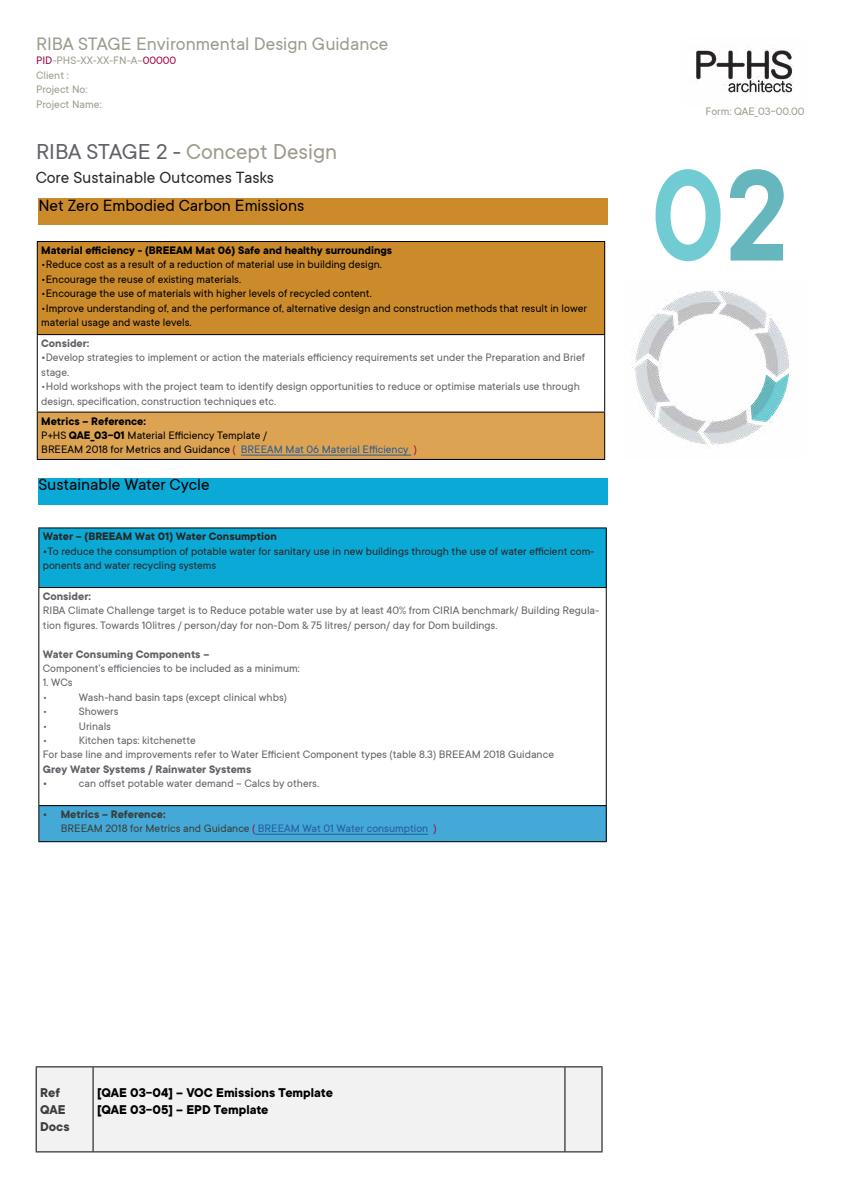
<style>
.page{position:relative;width:842px;height:1191px;background:#fff}
.page>*{position:absolute;margin:0;border:0;box-sizing:border-box;transform-origin:0 0}
.t1{font:600 143.8px "TT Commons";color:#71cbd3;scale:.87 1}
.t2{font:24px "TT Commons";color:#9d9b8d}
.t3{font:20px "TT Commons";color:#9d9b8d}
.t4{font:18px "TT Commons";color:#000}
.t5{font:18px "TT Commons";color:#282827}
.t6{font:700 14px/16.8px "TT Commons";color:#000}
.t7{font:700 14px/16.8px "TT Commons";color:#3c3c3b}
.t8{font:12px/14.4px "TT Commons";color:#616267}
.t9{font:12px/14.4px "TT Commons";color:#000}
.t10{font:12px/14.4px "TT Commons";color:#282827}
.t11{font:12px/14.4px "TT Commons";color:#3c3c3b}
.t12{font:700 12px/14.4px "TT Commons";color:#616267}
.t13{font:12px/14.4px "TT Commons";color:#9d9b8d}
.t14{font:700 12px "TT Commons";color:#000}
.t15{font:700 12px "TT Commons";color:#282827}
.s1{color:#9f0243}
.s2{color:#616267}
.s3{font-weight:700}
.s4{color:#275b9b}
.s5{color:#66b6bd}
</style>
<div class="page">
<img style="left:692px;top:44px;width:102px;height:50px">
<img style="left:631px;top:290px;width:160px;height:159px">
<div style="left:38px;top:478px;width:570px;height:27px;background:#0ba9d6"></div>
<div style="left:39px;top:528px;width:567px;height:59px;background:#0ba9d6"></div>
<div style="left:39px;top:805px;width:567px;height:36px;background:#44a9d6"></div>
<hr style="left:38px;top:527px;width:569px;height:1px;background:#000">
<hr style="left:38px;top:528px;width:1px;height:59px;background:#000">
<hr style="left:606px;top:528px;width:1px;height:59px;background:#000">
<hr style="left:38px;top:587px;width:569px;height:1px;background:#000">
<hr style="left:38px;top:588px;width:1px;height:217px;background:#000">
<hr style="left:606px;top:588px;width:1px;height:217px;background:#000">
<hr style="left:38px;top:805px;width:569px;height:1px;background:#000">
<hr style="left:38px;top:806px;width:1px;height:35px;background:#000">
<hr style="left:606px;top:806px;width:1px;height:35px;background:#000">
<hr style="left:38px;top:841px;width:569px;height:1px;background:#000">
<hr style="left:255px;top:834px;width:173px;height:1px;background:#275b9b">
<div style="left:37px;top:1067px;width:564px;height:84px;background:#f2f2f2"></div>
<hr style="left:36px;top:1066px;width:57px;height:1px;background:#000">
<hr style="left:36px;top:1067px;width:1px;height:84px;background:#000">
<hr style="left:93px;top:1066px;width:472px;height:1px;background:#000">
<hr style="left:93px;top:1067px;width:1px;height:84px;background:#000">
<hr style="left:565px;top:1066px;width:37px;height:1px;background:#000">
<hr style="left:564px;top:1067px;width:1px;height:84px;background:#000">
<hr style="left:601px;top:1067px;width:1px;height:84px;background:#000">
<hr style="left:36px;top:1151px;width:57px;height:1px;background:#000">
<hr style="left:93px;top:1151px;width:472px;height:1px;background:#000">
<hr style="left:565px;top:1151px;width:37px;height:1px;background:#000">
<div style="left:38px;top:198px;width:570px;height:27px;background:#cb8b2a"></div>
<div style="left:37px;top:241px;width:568px;height:93px;background:#cb8b2a"></div>
<div style="left:37px;top:412px;width:568px;height:47px;background:#dca452"></div>
<hr style="left:37px;top:241px;width:568px;height:1px;background:#000">
<hr style="left:37px;top:242px;width:1px;height:92px;background:#000">
<hr style="left:604px;top:242px;width:1px;height:92px;background:#000">
<hr style="left:37px;top:334px;width:568px;height:1px;background:#000">
<hr style="left:37px;top:335px;width:1px;height:76px;background:#000">
<hr style="left:604px;top:335px;width:1px;height:76px;background:#000">
<hr style="left:37px;top:411px;width:568px;height:1px;background:#000">
<hr style="left:37px;top:412px;width:1px;height:47px;background:#000">
<hr style="left:604px;top:412px;width:1px;height:47px;background:#000">
<hr style="left:37px;top:459px;width:568px;height:1px;background:#000">
<hr style="left:241px;top:455px;width:170px;height:1px;background:#275b9b">
<h3 class="t3" style="left:36px;top:33px;width:354px">RIBA STAGE Environmental Design Guidance</h3>
<p class="t13" style="left:36px;top:54px;width:142px"><span class="s1">PID</span>-PHS-XX-XX-FN-A-<span class="s1">00000<br></span>Client :<br>Project No:<br>Project Name:</p>
<h2 class="t2" style="left:36px;top:138px;width:303px"><span class="s2">RIBA STAGE 2 -</span> Concept Design</h2>
<h3 class="t5" style="left:36px;top:167px;width:240px">Core Sustainable Outcomes Tasks</h3>
<h3 class="t4" style="left:38px;top:196px;width:267px">Net Zero Embodied Carbon Emissions</h3>
<p class="t14" style="left:41px;top:243px;width:352px">Material efficiency - (BREEAM Mat 06) Safe and healthy surroundings</p>
<p class="t9" style="left:41px;top:257px;width:342px">•Reduce cost as a result of a reduction of material use in building design.</p>
<p class="t9" style="left:41px;top:272px;width:201px">•Encourage the reuse of existing materials.</p>
<p class="t9" style="left:41px;top:286px;width:332px">•Encourage the use of materials with higher levels of recycled content.</p>
<p class="t9" style="left:41px;top:301px;width:547px">•Improve understanding of, and the performance of, alternative design and construction methods that result in lower material usage and waste levels.</p>
<p class="t12" style="left:41px;top:336px;width:50px">Consider:</p>
<p class="t8" style="left:41px;top:351px;width:545px"><span class="s3">•</span>Develop strategies to implement or action the materials efficiency requirements set under the Preparation and Brief stage.</p>
<p class="t8" style="left:41px;top:379px;width:540px">•Hold workshops with the project team to identify design opportunities to reduce or optimise materials use through design, specification, construction techniques etc.</p>
<p class="t9" style="left:41px;top:414px;width:377px"><span class="s3">Metrics – Reference:<br></span>P+HS <span class="s3">QAE_03-01</span> Material Efficiency Template /<br>BREEAM 2018 for Metrics and Guidance <span class="s1">(</span> <span class="s4">BREEAM Mat 06 Material Efficiency</span> <span class="s1">)</span></p>
<h3 class="t4" style="left:38px;top:475px;width:173px">Sustainable Water Cycle</h3>
<p class="t15" style="left:43px;top:530px;width:236px">Water – (BREEAM Wat 01) Water Consumption</p>
<p class="t10" style="left:43px;top:544px;width:553px"><span class="s3">•</span>To reduce the consumption of potable water for sanitary use in new buildings through the use of water efficient com&shy;ponents and water recycling systems</p>
<p class="t12" style="left:43px;top:589px;width:50px">Consider:</p>
<p class="t8" style="left:43px;top:603px;width:558px">RIBA Climate Challenge target is to Reduce potable water use by at least 40% from CIRIA benchmark/ Building Regula&shy;tion figures. Towards 10litres / person/day for non-Dom &amp; 75 litres/ person/ day for Dom buildings.</p>
<p class="t12" style="left:43px;top:647px;width:168px">Water Consuming Components –</p>
<p class="t8" style="left:43px;top:661px;width:258px">Component’s efficiencies to be included as a minimum:</p>
<p class="t8" style="left:43px;top:675px;width:31px">1. WCs •</p>
<p class="t8" style="left:79px;top:690px;width:210px">Wash-hand basin taps (except clinical whbs)</p>
<p class="t8" style="left:43px;top:704px;width:6px">•</p>
<p class="t8" style="left:79px;top:704px;width:41px">Showers</p>
<p class="t8" style="left:43px;top:719px;width:6px">•</p>
<p class="t8" style="left:79px;top:719px;width:34px">Urinals</p>
<p class="t8" style="left:43px;top:733px;width:6px">•</p>
<p class="t8" style="left:43px;top:733px;width:513px;text-indent:36px">Kitchen taps: kitchenette<br>For base line and improvements refer to Water Efficient Component types (table 8.3) BREEAM 2018 Guidance</p>
<p class="t12" style="left:43px;top:762px;width:210px">Grey Water Systems / Rainwater Systems •</p>
<p class="t8" style="left:79px;top:776px;width:242px">can offset potable water demand – Calcs by others.</p>
<p class="t11" style="left:61px;top:807px;width:377px;text-indent:-18px"><span class="s3">• Metrics – Reference:<br></span>BREEAM 2018 for Metrics and Guidance <span class="s1">(</span> <span class="s4">BREEAM Wat 01 Water consumption</span> <span class="s1">)</span></p>
<p class="t13" style="left:706px;top:104px;width:101px">Form: QAE_03-00.00</p>
<h1 class="t1" style="left:650px;top:137px;width:160px">0<span class="s5">2</span></h1>
<p class="t7" style="left:40px;top:1085px;width:31px">Ref<br>QAE<br>Docs</p>
<p class="t6" style="left:97px;top:1085px;width:237px">[QAE 03-04] – VOC Emissions Template [QAE 03-05] – EPD Template</p>
</div>
